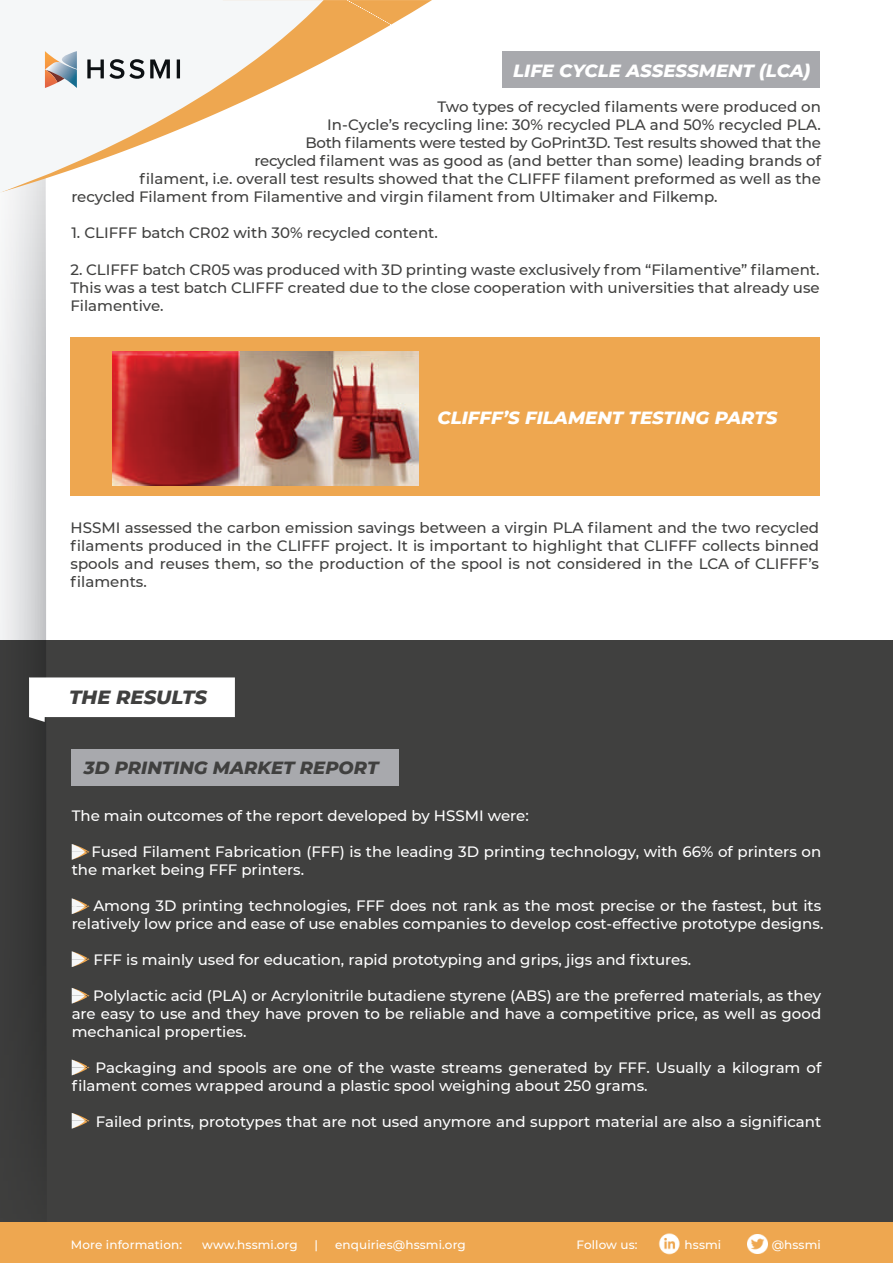
<style>
.page{position:relative;width:893px;height:1263px;background:#fff}
.page>*{position:absolute;margin:0;border:0;box-sizing:border-box;transform-origin:0 0}
.t1{font:italic 800 19.5px "Montserrat";color:#40403f}
.t2{font:italic 800 18px "Montserrat";color:#fff}
.t3{font:italic 800 18px "Montserrat";color:#40403f}
.t4{font:500 15px/18px "Montserrat";color:#fff}
.t5{font:500 15px/18px "Montserrat";color:#40403f;text-align:justify}
.t6{font:500 15px "Montserrat";letter-spacing:-.02em;color:#40403f}
.t7{font:500 12px "Montserrat";letter-spacing:.01em;color:#fff}
</style>
<div class="page">
<div style="left:71px;top:337px;width:749px;height:159px;background:#eea750"></div>
<div style="left:0;top:640px;width:893px;height:603px;background:#40403f"></div>
<svg style="left:0;top:192px;width:46px;height:943px"></svg>
<img style="left:239px;top:351px;width:180px;height:134px">
<img style="left:113px;top:351px;width:126px;height:134px">
<div style="left:502px;top:52px;width:318px;height:36px;background:#a8a9ad"></div>
<div style="left:0;top:1222px;width:893px;height:41px;background:#eea750"></div>
<img style="left:658px;top:1233px;width:22px;height:22px">
<img style="left:748px;top:1234px;width:19px;height:20px">
<svg style="left:324px;top:0;width:108px;height:62px"></svg>
<svg style="left:2px;top:0;width:322px;height:192px;fill:#f5f7f8"></svg>
<svg style="left:87px;top:59px;width:57px;height:20px"></svg>
<svg style="left:150px;top:59px;width:20px;height:19px"></svg>
<hr style="left:177px;top:59px;width:3px;height:19px;background:#0c1013">
<svg style="left:45px;top:51px;width:32px;height:37px"></svg>
<svg style="left:29px;top:717px;width:16px;height:5px"></svg>
<div style="left:45px;top:683px;width:223px;height:39px;background:linear-gradient(to right,#494948,#434343)"></div>
<div style="left:29px;top:677px;width:206px;height:40px;background:#fff"></div>
<div style="left:71px;top:749px;width:328px;height:37px;background:#a8a9ad"></div>
<svg style="left:72px;top:844px;width:17px;height:16px"></svg>
<svg style="left:72px;top:898px;width:17px;height:16px"></svg>
<svg style="left:72px;top:951px;width:17px;height:16px"></svg>
<svg style="left:72px;top:988px;width:17px;height:15px"></svg>
<svg style="left:72px;top:1059px;width:17px;height:16px"></svg>
<svg style="left:72px;top:1113px;width:17px;height:16px"></svg>
<p class="t2" style="left:513px;top:57px;width:299px">LIFE CYCLE ASSESSMENT (LCA)</p>
<p class="t5" style="left:437px;top:97px;width:385px">Two types of recycled filaments were produced on</p>
<p class="t5" style="left:327px;top:115px;width:495px">In-Cycle’s recycling line: 30% recycled PLA and 50% recycled PLA.</p>
<p class="t6" style="left:305px;top:132px;width:517px">Both filaments were tested by GoPrint3D. Test results showed that the</p>
<p class="t5" style="left:254px;top:151px;width:568px">recycled filament was as good as (and better than some) leading brands of</p>
<p class="t5" style="left:140px;top:169px;width:683px">filament, i.e. overall test results showed that the CLIFFF filament preformed as well as the</p>
<p class="t5" style="left:71px;top:187px;width:648px">recycled Filament from Filamentive and virgin filament from Ultimaker and Filkemp.</p>
<p class="t5" style="left:71px;top:223px;width:368px">1. CLIFFF batch CR02 with 30% recycled content.</p>
<p class="t5" style="left:70px;top:260px;width:751px">2. CLIFFF batch CR05 was produced with 3D printing waste exclusively from “Filamentive” filament.<br>This was a test batch CLIFFF created due to the close cooperation with universities that already use Filamentive.</p>
<p class="t2" style="left:438px;top:404px;width:341px">CLIFFF’S FILAMENT TESTING PARTS</p>
<p class="t5" style="left:71px;top:518px;width:750px">HSSMI assessed the carbon emission savings between a virgin PLA filament and the two recycled filaments produced in the CLIFFF project. It is important to highlight that CLIFFF collects binned spools and reuses them, so the production of the spool is not considered in the LCA of CLIFFF’s filaments.</p>
<h1 class="t1" style="left:69px;top:683px;width:139px">THE RESULTS</h1>
<p class="t3" style="left:84px;top:755px;width:296px">3D PRINTING MARKET REPORT</p>
<p class="t4" style="left:72px;top:806px;width:459px">The main outcomes of the report developed by HSSMI were:</p>
<p class="t4" style="left:72px;top:842px;width:751px">- Fused Filament Fabrication (FFF) is the leading 3D printing technology, with 66% of printers on the market being FFF printers.</p>
<p class="t4" style="left:72px;top:896px;width:753px">- Among 3D printing technologies, FFF does not rank as the most precise or the fastest, but its relatively low price and ease of use enables companies to develop cost-effective prototype designs.</p>
<p class="t4" style="left:72px;top:950px;width:621px">- FFF is mainly used for education, rapid prototyping and grips, jigs and fixtures.</p>
<p class="t4" style="left:72px;top:986px;width:751px;text-align:justify">- Polylactic acid (PLA) or Acrylonitrile butadiene styrene (ABS) are the preferred materials, as they are easy to use and they have proven to be reliable and have a competitive price, as well as good mechanical properties.</p>
<p class="t4" style="left:72px;top:1058px;width:751px">- Packaging and spools are one of the waste streams generated by FFF. Usually a kilogram of filament comes wrapped around a plastic spool weighing about 250 grams.</p>
<p class="t4" style="left:72px;top:1112px;width:751px">- Failed prints, prototypes that are not used anymore and support material are also a significant</p>
<p class="t7" style="left:71px;top:1236px;width:113px">More information:</p>
<p class="t7" style="left:202px;top:1236px;width:97px">www.hssmi.org</p>
<p class="t7" style="left:315px;top:1236px;width:5px">|</p>
<p class="t7" style="left:335px;top:1236px;width:132px">enquiries@hssmi.org</p>
<p class="t7" style="left:576px;top:1236px;width:63px">Follow us:</p>
<p class="t7" style="left:685px;top:1236px;width:38px">hssmi</p>
<p class="t7" style="left:772px;top:1236px;width:51px">@hssmi</p>
</div>
